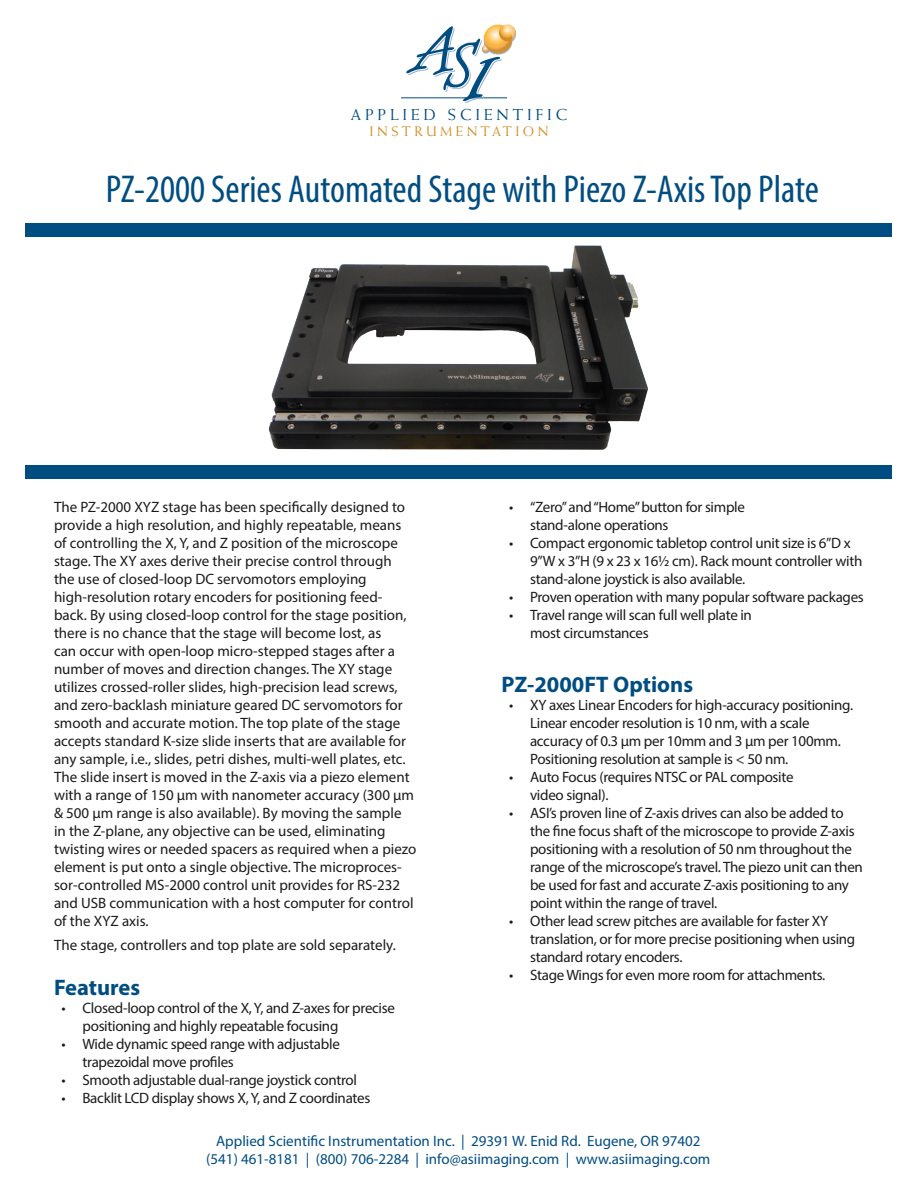
<style>
.page{position:relative;width:918px;height:1188px;background:#fff}
.page>*{position:absolute;margin:0;border:0;box-sizing:border-box;transform-origin:0 0}
.t1{font:condensed 39px "Myriad Pro";color:#004d82}
.Body_Copy{font:700 22.5px "Myriad Pro";color:#004d82}
.t2{font:15.9px "Weiss Std";letter-spacing:.25em;color:#004d82}
.Body_Copy-2{font:15px/18px "Myriad Pro";letter-spacing:-.01em;color:#1c1b1a}
.t3{font:15px/18px "Myriad Pro";color:#004d82;text-align:center}
.t4{font:13.8px "Weiss Std";letter-spacing:.25em;color:#d28d24}
</style>
<div class="page">
<hr style="left:401px;top:98px;width:106px;height:1px;background:#004d82">
<svg style="left:406px;top:24px;width:110px;height:79px"></svg>
<div style="left:26px;top:223px;width:866px;height:14px;background:#004d82"></div>
<div style="left:26px;top:465px;width:866px;height:14px;background:#004d82"></div>
<img style="left:268px;top:245px;width:380px;height:205px">
<p class="t2" style="left:351px;top:105px;width:218px">APPLIED SCIENTIFIC</p>
<p class="t4" style="left:370px;top:124px;width:180px">INSTRUMENTATION</p>
<p class="t1" style="left:106px;top:166px;width:715px">PZ-2000 Series Automated Stage with Piezo Z-Axis Top Plate</p>
<p class="Body_Copy-2" style="left:54px;top:498px;width:364px">The PZ-2000 XYZ stage has been specifically designed to provide a high resolution, and highly repeatable, means of controlling the X, Y, and Z position of the microscope stage. The XY axes derive their precise control through<br>the use of closed-loop DC servomotors employing high-resolution rotary encoders for positioning feed&shy;back. By using closed-loop control for the stage position, there is no chance that the stage will become lost, as<br>can occur with open-loop micro-stepped stages after a number of moves and direction changes. The XY stage utilizes crossed-roller slides, high-precision lead screws, and zero-backlash miniature geared DC servomotors for smooth and accurate motion. The top plate of the stage accepts standard K-size slide inserts that are available for any sample, i.e., slides, petri dishes, multi-well plates, etc.<br>The slide insert is moved in the Z-axis via a piezo element with a range of 150 μm with nanometer accuracy (300 μm &amp; 500 μm range is also available). By moving the sample in the Z-plane, any objective can be used, eliminating twisting wires or needed spacers as required when a piezo element is put onto a single objective. The microproces&shy;sor-controlled MS-2000 control unit provides for RS-232 and USB communication with a host computer for control of the XYZ axis.</p>
<p class="Body_Copy-2" style="left:54px;top:936px;width:343px">The stage, controllers and top plate are sold separately.</p>
<p class="Body_Copy" style="left:54px;top:973px;width:88px">Features</p>
<p class="Body_Copy-2" style="left:82px;top:999px;width:314px;text-indent:-21px">• Closed-loop control of the X, Y, and Z-axes for precise positioning and highly repeatable focusing</p>
<p class="Body_Copy-2" style="left:82px;top:1035px;width:259px;text-indent:-21px">• Wide dynamic speed range with adjustable trapezoidal move profiles</p>
<p class="Body_Copy-2" style="left:62px;top:1071px;width:297px">• Smooth adjustable dual-range joystick control</p>
<p class="Body_Copy-2" style="left:62px;top:1089px;width:310px">• Backlit LCD display shows X, Y, and Z coordinates</p>
<p class="Body_Copy-2" style="left:530px;top:498px;width:216px;text-indent:-21px">• “Zero” and “Home” button for simple stand-alone operations</p>
<p class="Body_Copy-2" style="left:530px;top:534px;width:334px;text-indent:-21px">• Compact ergonomic tabletop control unit size is 6”D x<br>9”W x 3”H (9 x 23 x 16½ cm). Rack mount controller with stand-alone joystick is also available.</p>
<p class="Body_Copy-2" style="left:509px;top:588px;width:356px">• Proven operation with many popular software packages</p>
<p class="Body_Copy-2" style="left:530px;top:606px;width:223px;text-indent:-21px">• Travel range will scan full well plate in most circumstances</p>
<p class="Body_Copy" style="left:502px;top:670px;width:193px">PZ-2000FT Options</p>
<p class="Body_Copy-2" style="left:530px;top:696px;width:325px;text-indent:-21px">• XY axes Linear Encoders for high-accuracy positioning.<br>Linear encoder resolution is 10 nm, with a scale accuracy of 0.3 μm per 10mm and 3 μm per 100mm.<br>Positioning resolution at sample is &lt; 50 nm.</p>
<p class="Body_Copy-2" style="left:530px;top:768px;width:265px;text-indent:-21px">• Auto Focus (requires NTSC or PAL composite video signal).</p>
<p class="Body_Copy-2" style="left:530px;top:804px;width:334px;text-indent:-21px">• ASI’s proven line of Z-axis drives can also be added to the fine focus shaft of the microscope to provide Z-axis positioning with a resolution of 50 nm throughout the range of the microscope’s travel. The piezo unit can then be used for fast and accurate Z-axis positioning to any point within the range of travel.</p>
<p class="Body_Copy-2" style="left:530px;top:912px;width:327px;text-indent:-21px">• Other lead screw pitches are available for faster XY translation, or for more precise positioning when using standard rotary encoders.</p>
<p class="Body_Copy-2" style="left:509px;top:966px;width:318px">• Stage Wings for even more room for attachments.</p>
<p class="t3" style="left:206px;top:1132px;width:506px">Applied Scientific Instrumentation Inc. | 29391 W. Enid Rd. Eugene, OR 97402 (541) 461-8181 | (800) 706-2284 | info@asiimaging.com | www.asiimaging.com</p>
</div>
